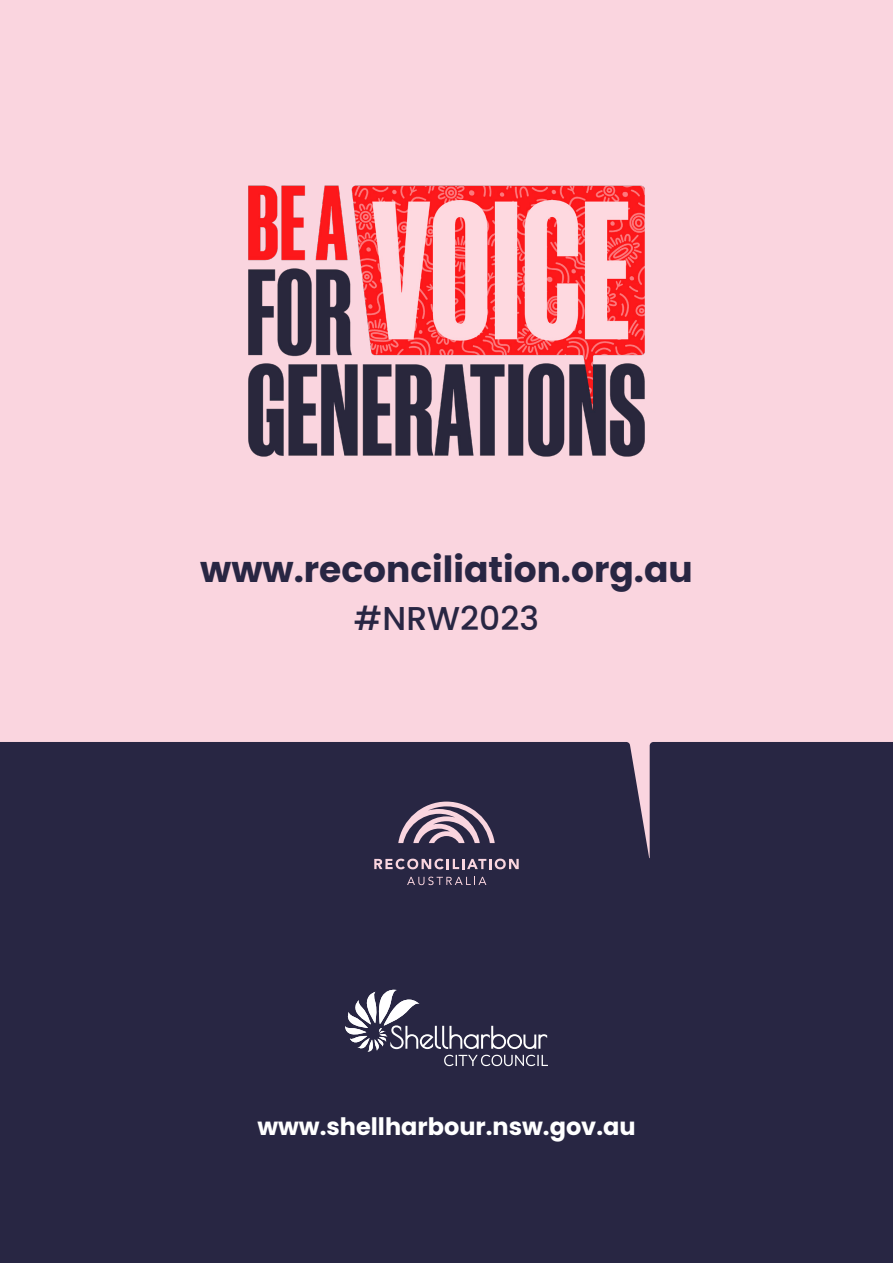
<style>
.page{position:relative;width:893px;height:1263px;background:#fad5df}
.page>*{position:absolute;margin:0;border:0;box-sizing:border-box;transform-origin:0 0}
.t1{font:700 36px "Poppins";color:#282643}
.t2{font:500 33px "Poppins";color:#282643}
.t3{font:700 24px "Poppins";color:#fff}
</style>
<div class="page">
<div style="left:0;top:742px;width:893px;height:521px;background:#282643"></div>
<svg style="left:345px;top:989px;width:203px;height:78px"></svg>
<img style="left:248px;top:185px;width:397px;height:272px">
<svg style="left:374px;top:859px;width:145px;height:10px"></svg>
<svg style="left:407px;top:877px;width:79px;height:8px"></svg>
<svg style="left:398px;top:801px;width:97px;height:42px"></svg>
<p class="t1" style="left:200px;top:549px;width:494px">www.reconciliation.org.au</p>
<p class="t2" style="left:354px;top:599px;width:187px">#NRW2023</p>
<p class="t3" style="left:257px;top:1112px;width:380px">www.shellharbour.nsw.gov.au</p>
</div>
